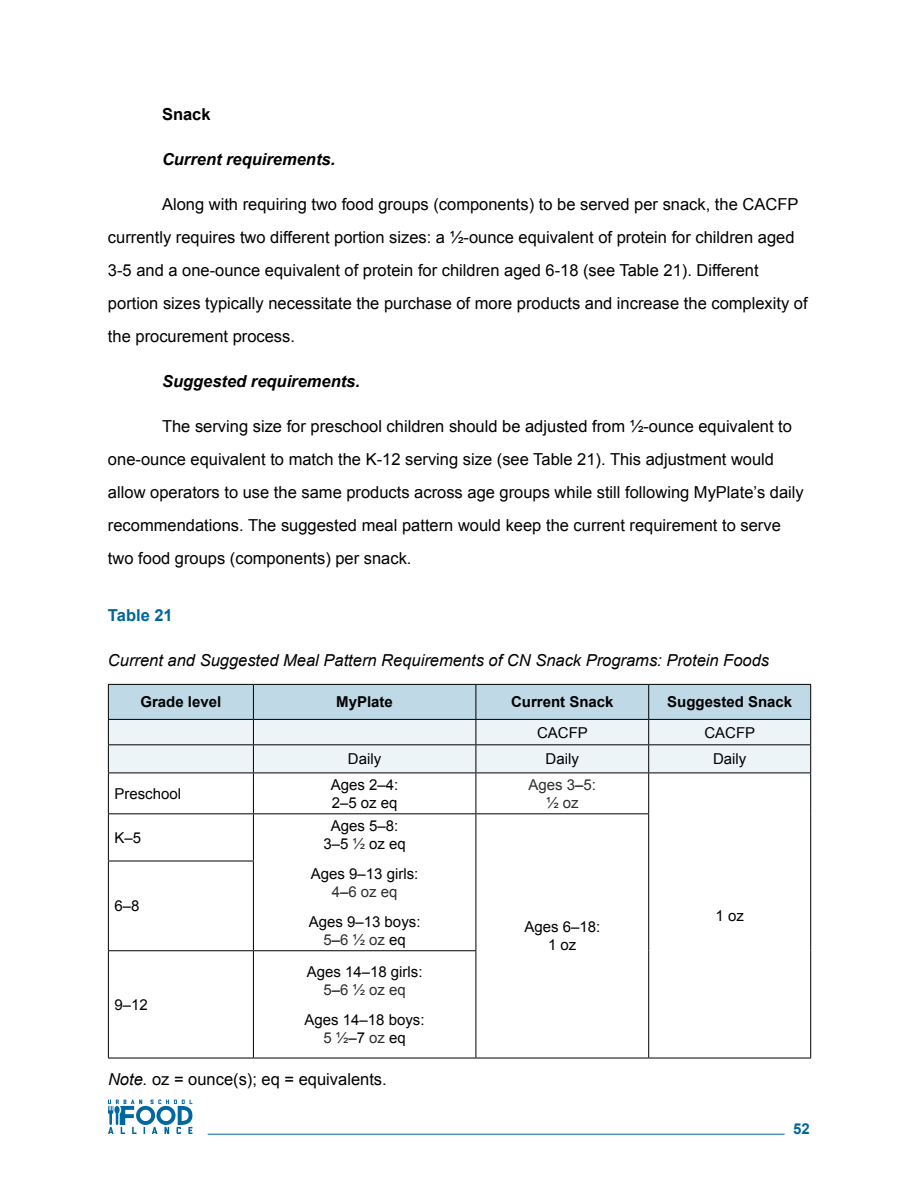
<style>
.page{position:relative;width:918px;height:1188px;background:#fff}
.page>*{position:absolute;margin:0;border:0;box-sizing:border-box;transform-origin:0 0}
.t1{font:16.5px/33px "Arial";color:#000}
.t2{font:italic 16.5px "Arial";color:#000}
.t3{font:italic 700 16.5px "Arial";color:#000}
.t4{font:700 16.5px "Arial";color:#069}
.t5{font:700 16.5px "Arial";color:#000}
.t6{font:15px/18px "Arial";color:#000;text-align:center}
.t7{font:700 15px "Arial";color:#000}
.t8{font:15px/18px "Arial";color:#2e2e2e;text-align:center}
.t9{font:700 15px "Arial";color:#069}
.s1{color:#000}
.s2{color:#2e2e2e}
.s3{font-style:italic}
</style>
<div class="page">
<hr style="left:208px;top:1134px;width:577px;height:1px;background:#069">
<svg style="left:108px;top:1100px;width:84px;height:34px"></svg>
<svg style="left:108px;top:684px;width:703px;height:89px;background:#d0dee5"></svg>
<hr style="left:108px;top:773px;width:145px;height:1px;background:#000">
<hr style="left:108px;top:773px;width:1px;height:40px;background:#000">
<hr style="left:253px;top:773px;width:223px;height:1px;background:#000">
<hr style="left:253px;top:773px;width:1px;height:40px;background:#000">
<hr style="left:476px;top:773px;width:173px;height:1px;background:#000">
<hr style="left:476px;top:773px;width:1px;height:40px;background:#000">
<hr style="left:649px;top:773px;width:162px;height:1px;background:#000">
<hr style="left:648px;top:773px;width:1px;height:40px;background:#000">
<hr style="left:810px;top:773px;width:1px;height:41px;background:#000">
<hr style="left:108px;top:813px;width:145px;height:1px;background:#000">
<hr style="left:108px;top:814px;width:1px;height:47px;background:#000">
<hr style="left:253px;top:813px;width:223px;height:1px;background:#000">
<hr style="left:253px;top:814px;width:1px;height:47px;background:#000">
<hr style="left:476px;top:813px;width:173px;height:1px;background:#000">
<hr style="left:476px;top:814px;width:1px;height:47px;background:#000">
<hr style="left:648px;top:814px;width:1px;height:47px;background:#000">
<hr style="left:810px;top:814px;width:1px;height:47px;background:#000">
<hr style="left:108px;top:861px;width:146px;height:1px;background:#000">
<hr style="left:108px;top:861px;width:1px;height:89px;background:#000">
<hr style="left:253px;top:861px;width:1px;height:89px;background:#000">
<hr style="left:476px;top:861px;width:1px;height:89px;background:#000">
<hr style="left:648px;top:861px;width:1px;height:90px;background:#000">
<hr style="left:810px;top:861px;width:1px;height:90px;background:#000">
<hr style="left:108px;top:950px;width:145px;height:1px;background:#000">
<hr style="left:108px;top:951px;width:1px;height:107px;background:#000">
<hr style="left:253px;top:950px;width:223px;height:1px;background:#000">
<hr style="left:253px;top:951px;width:1px;height:107px;background:#000">
<hr style="left:476px;top:951px;width:1px;height:107px;background:#000">
<hr style="left:648px;top:951px;width:1px;height:107px;background:#000">
<hr style="left:810px;top:951px;width:1px;height:107px;background:#000">
<hr style="left:108px;top:1058px;width:145px;height:1px;background:#000">
<hr style="left:253px;top:1058px;width:223px;height:1px;background:#000">
<hr style="left:476px;top:1058px;width:173px;height:1px;background:#000">
<hr style="left:649px;top:1058px;width:162px;height:1px;background:#000">
<p class="t5" style="left:162px;top:103px;width:50px">Snack</p>
<p class="t3" style="left:162px;top:149px;width:175px">Current requirements.</p>
<p class="t1" style="left:108px;top:188px;width:701px;text-indent:54px">Along with requiring two food groups (components) to be served per snack, the CACFP currently requires two different portion sizes: a ½-ounce equivalent of protein for children aged 3-5 and a one-ounce equivalent of protein for children aged 6-18 (see Table 21). Different portion sizes typically necessitate the purchase of more products and increase the complexity of the procurement process.</p>
<p class="t3" style="left:162px;top:370px;width:200px">Suggested requirements.</p>
<p class="t1" style="left:108px;top:410px;width:697px;text-indent:54px">The serving size for preschool children should be adjusted from ½-ounce equivalent to one-ounce equivalent to match the K-12 serving size (see Table 21). This adjustment would allow operators to use the same products across age groups while still following MyPlate’s daily recommendations. The suggested meal pattern would keep the current requirement to serve two food groups (components) per snack.</p>
<p class="t4" style="left:108px;top:604px;width:66px">Table 21</p>
<p class="t2" style="left:108px;top:650px;width:663px">Current and Suggested Meal Pattern Requirements of CN Snack Programs: Protein Foods</p>
<p class="t7" style="left:140px;top:692px;width:82px">Grade level</p>
<p class="t7" style="left:336px;top:692px;width:58px">MyPlate</p>
<p class="t7" style="left:511px;top:692px;width:104px">Current Snack</p>
<p class="t7" style="left:667px;top:692px;width:127px">Suggested Snack</p>
<p class="t6" style="left:537px;top:723px;width:52px">CACFP</p>
<p class="t6" style="left:704px;top:723px;width:52px">CACFP</p>
<p class="t6" style="left:348px;top:750px;width:35px">Daily</p>
<p class="t6" style="left:546px;top:750px;width:35px">Daily</p>
<p class="t6" style="left:713px;top:750px;width:35px">Daily</p>
<p class="t6" style="left:114px;top:785px;width:68px">Preschool</p>
<p class="t6" style="left:331px;top:776px;width:69px;text-align:left">Ages 2–4:<br>2–5 oz eq</p>
<p class="t8" style="left:529px;top:776px;width:69px">Ages 3<span class="s1">–</span>5: ½ oz</p>
<p class="t6" style="left:114px;top:829px;width:28px">K–5</p>
<p class="t6" style="left:114px;top:897px;width:27px">6–8</p>
<p class="t6" style="left:323px;top:817px;width:84px">Ages 5–8:<br>3–5 <span class="s2">½</span> oz eq</p>
<p class="t6" style="left:311px;top:865px;width:109px">Ages 9–13 girls:<br><span class="s2">4</span>–<span class="s2">6 oz eq</span></p>
<p class="t6" style="left:309px;top:913px;width:113px">Ages 9–13 boys:<br><span class="s2">5</span>–<span class="s2">6 ½ oz</span> eq</p>
<p class="t6" style="left:524px;top:918px;width:77px">Ages 6–18:<br>1 oz</p>
<p class="t6" style="left:307px;top:963px;width:117px">Ages 14–18 girls:<br><span class="s2">5</span>–<span class="s2">6 ½ oz eq</span></p>
<p class="t6" style="left:305px;top:1011px;width:122px">Ages 14–18 boys:<br><span class="s2">5 ½</span>–7 <span class="s2">oz</span> eq</p>
<p class="t1" style="left:108px;top:1063px;width:280px"><span class="s3">Note.</span> oz = ounce(s); eq = equivalents.</p>
<p class="t6" style="left:114px;top:996px;width:35px">9–12</p>
<p class="t6" style="left:716px;top:907px;width:30px">1 oz</p>
<p class="t9" style="left:793px;top:1119px;width:18px">52</p>
</div>
